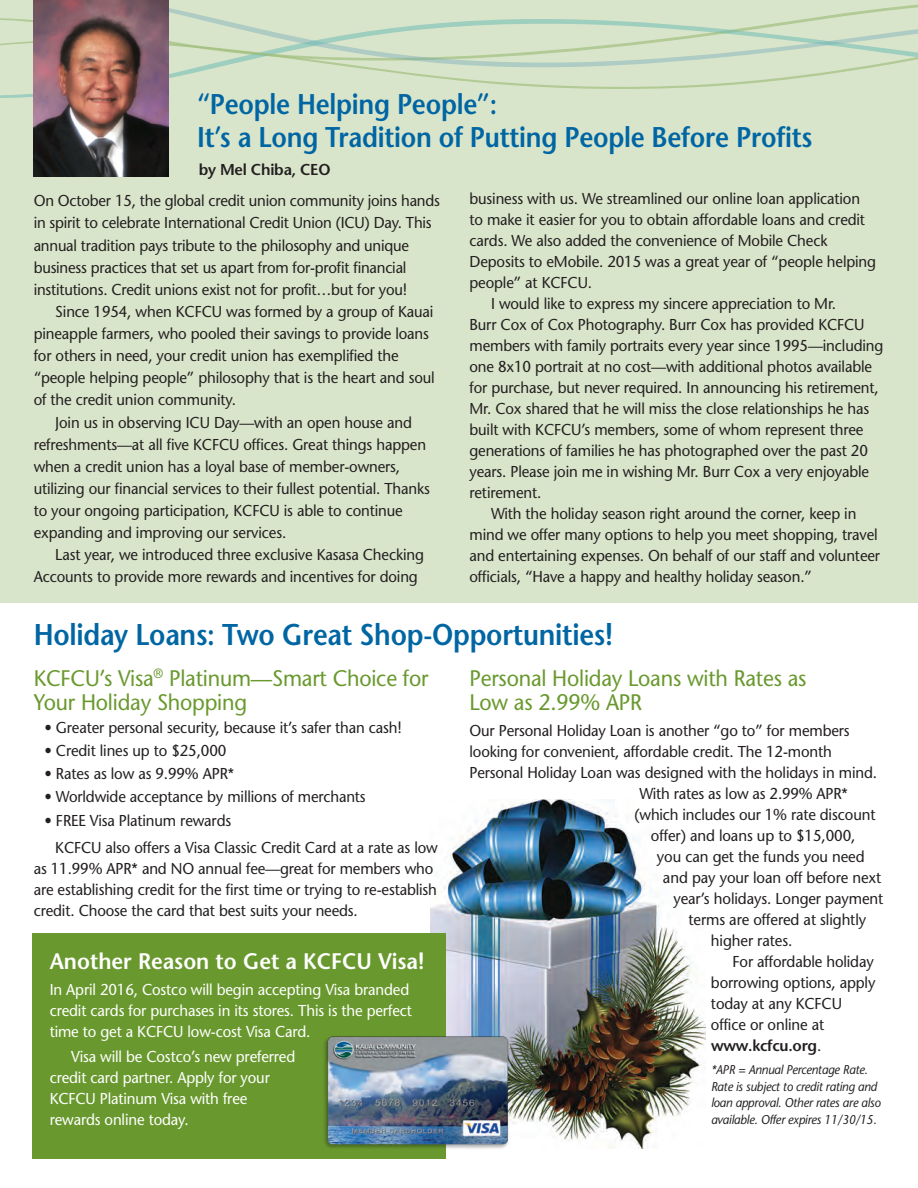
<style>
.page{position:relative;width:918px;height:1188px;background:#fff}
.page>*{position:absolute;margin:0;border:0;box-sizing:border-box;transform-origin:0 0}
._3_headline{font:600 30px "Stone Sans";letter-spacing:-.01em;color:#0066a3;scale:.9 1}
._3_headline-2{font:600 28.5px/33px "Stone Sans";letter-spacing:-.01em;color:#0066a3;scale:.9 1}
._4_sub_heads{font:22.5px/24px "Stone Sans";letter-spacing:-.01em;color:#69992e;scale:.95 1}
._9_Side_Bar_Sub{font:600 22.5px "Stone Sans";color:#fff;scale:.95 1}
._2_Body___Indet{font:15.75px/21px "Stone Sans";letter-spacing:-.01em;color:#231f20;scale:.95 1}
._1_body-first_paragr{font:15.75px/22px "Stone Sans";letter-spacing:-.015em;color:#231f20;scale:.95 1}
._5_Bullets{font:15.75px "Stone Sans";letter-spacing:-.01em;color:#231f20;scale:.95 1}
._1_body-first_paragr-2{font:15.75px/21px "Stone Sans";letter-spacing:-.01em;color:#fff;scale:.95 1}
._6_Body___Indet_afte{font:15.75px/21px "Stone Sans";letter-spacing:-.01em;color:#fff;scale:.95 1}
._3_headline-3{font:600 15.75px "Stone Sans";letter-spacing:-.015em;color:#231f20}
._7_disclaimer{font:italic 12.75px/16.5px "Stone Sans";letter-spacing:-.02em;color:#231f20;scale:.95 1}
.s1{font-weight:600}
</style>
<div class="page">
<img style="left:430px;top:799px;width:275px;height:349px">
<div style="left:32px;top:933px;width:414px;height:226px;background:#69992e"></div>
<div style="left:0;top:0;width:918px;height:603px;background:#d9e5cb"></div>
<svg style="left:33px;top:0;width:885px;height:13px"></svg>
<svg style="left:0;top:13px;width:918px;height:76px"></svg>
<img style="left:34px;top:0;width:135px;height:177px">
<img style="left:324px;top:1030px;width:201px;height:119px">
<p class="_3_headline-2" style="left:197px;top:88px;width:685px">“People Helping People”:<br>It’s a Long Tradition of Putting People Before Profits</p>
<p class="_3_headline-3" style="left:199px;top:160px;width:133px">by Mel Chiba, CEO</p>
<p class="_2_Body___Indet" style="left:470px;top:188px;width:430px">business with us. We streamlined our online loan application to make it easier for you to obtain affordable loans and credit cards. We also added the convenience of Mobile Check Deposits to eMobile. 2015 was a great year of “people helping people” at KCFCU.</p>
<p class="_2_Body___Indet" style="left:470px;top:293px;width:437px;text-indent:22px">I would like to express my sincere appreciation to Mr.<br>Burr Cox of Cox Photography. Burr Cox has provided KCFCU members with family portraits every year since 1995—including one 8x10 portrait at no cost—with additional photos available for purchase, but never required. In announcing his retirement, Mr. Cox shared that he will miss the close relationships he has built with KCFCU’s members, some of whom represent three generations of families he has photographed over the past 20 years. Please join me in wishing Mr. Burr Cox a very enjoyable retirement.</p>
<p class="_2_Body___Indet" style="left:470px;top:503px;width:434px;text-indent:22px">With the holiday season right around the corner, keep in mind we offer many options to help you meet shopping, travel and entertaining expenses. On behalf of our staff and volunteer officials, “Have a happy and healthy holiday season.”</p>
<p class="_1_body-first_paragr" style="left:34px;top:190px;width:429px">On October 15, the global credit union community joins hands in spirit to celebrate International Credit Union (ICU) Day. This annual tradition pays tribute to the philosophy and unique business practices that set us apart from for-profit financial institutions. Credit unions exist not for profit…but for you!</p>
<p class="_2_Body___Indet" style="left:34px;top:300px;width:424px;line-height:22px;text-indent:22px">Since 1954, when KCFCU was formed by a group of Kauai pineapple farmers, who pooled their savings to provide loans for others in need, your credit union has exemplified the “people helping people” philosophy that is the heart and soul of the credit union community.</p>
<p class="_2_Body___Indet" style="left:34px;top:411px;width:419px;line-height:22px;text-indent:22px">Join us in observing ICU Day—with an open house and refreshments—at all five KCFCU offices. Great things happen when a credit union has a loyal base of member-owners, utilizing our financial services to their fullest potential. Thanks to your ongoing participation, KCFCU is able to continue expanding and improving our services.</p>
<p class="_2_Body___Indet" style="left:34px;top:544px;width:412px;line-height:22px;text-indent:22px">Last year, we introduced three exclusive Kasasa Checking<br>Accounts to provide more rewards and incentives for doing</p>
<p class="_3_headline" style="left:34px;top:616px;width:645px">Holiday Loans: Two Great Shop-Opportunities!</p>
<p class="_4_sub_heads" style="left:34px;top:666px;width:417px">KCFCU’s Visa<sup>®</sup> Platinum—Smart Choice for<br>Your Holiday Shopping</p>
<p class="_5_Bullets" style="left:44px;top:718px;width:378px">• Greater personal security, because it’s safer than cash!</p>
<p class="_5_Bullets" style="left:44px;top:741px;width:193px">• Credit lines up to $25,000</p>
<p class="_5_Bullets" style="left:44px;top:764px;width:201px">• Rates as low as 9.99% APR*</p>
<p class="_5_Bullets" style="left:44px;top:788px;width:340px">• Worldwide acceptance by millions of merchants</p>
<p class="_5_Bullets" style="left:44px;top:811px;width:198px">• FREE Visa Platinum rewards</p>
<p class="_2_Body___Indet" style="left:34px;top:837px;width:427px;text-indent:22px">KCFCU also offers a Visa Classic Credit Card at a rate as low as 11.99% APR* and NO annual fee—great for members who are establishing credit for the first time or trying to re-establish credit. Choose the card that best suits your needs.</p>
<p class="_9_Side_Bar_Sub" style="left:50px;top:948px;width:396px">Another Reason to Get a KCFCU Visa!</p>
<p class="_1_body-first_paragr-2" style="left:50px;top:979px;width:383px">In April 2016, Costco will begin accepting Visa branded credit cards for purchases in its stores. This is the perfect time to get a KCFCU low-cost Visa Card.</p>
<p class="_6_Body___Indet_afte" style="left:50px;top:1046px;width:260px;text-indent:22px">Visa will be Costco’s new preferred credit card partner. Apply for your<br>KCFCU Platinum Visa with free rewards online today.</p>
<p class="_4_sub_heads" style="left:470px;top:666px;width:356px">Personal Holiday Loans with Rates as<br>Low as 2.99% APR</p>
<p class="_1_body-first_paragr" style="left:470px;top:720px;width:431px;line-height:21px">Our Personal Holiday Loan is another “go to” for members looking for convenient, affordable credit. The 12-month<br>Personal Holiday Loan was designed with the holidays in mind.</p>
<p class="_2_Body___Indet" style="left:640px;top:783px;width:221px">With rates as low as 2.99% APR*</p>
<p class="_2_Body___Indet" style="left:634px;top:804px;width:255px">(which includes our 1% rate discount</p>
<p class="_2_Body___Indet" style="left:651px;top:825px;width:217px">offer) and loans up to $15,000,</p>
<p class="_2_Body___Indet" style="left:657px;top:846px;width:220px">you can get the funds you need</p>
<p class="_2_Body___Indet" style="left:663px;top:867px;width:231px">and pay your loan off before next</p>
<p class="_2_Body___Indet" style="left:673px;top:888px;width:222px">year’s holidays. Longer payment</p>
<p class="_2_Body___Indet" style="left:688px;top:909px;width:189px">terms are offered at slightly</p>
<p class="_2_Body___Indet" style="left:711px;top:930px;width:87px">higher rates.</p>
<p class="_2_Body___Indet" style="left:711px;top:951px;width:175px;text-indent:22px">For affordable holiday borrowing options, apply today at any KCFCU office or online at <span class="s1">www.kcfcu.org</span>.</p>
<p class="_7_disclaimer" style="left:711px;top:1062px;width:180px">*APR = Annual Percentage Rate.<br>Rate is subject to credit rating and loan approval. Other rates are also available. Offer expires 11/30/15.</p>
</div>
